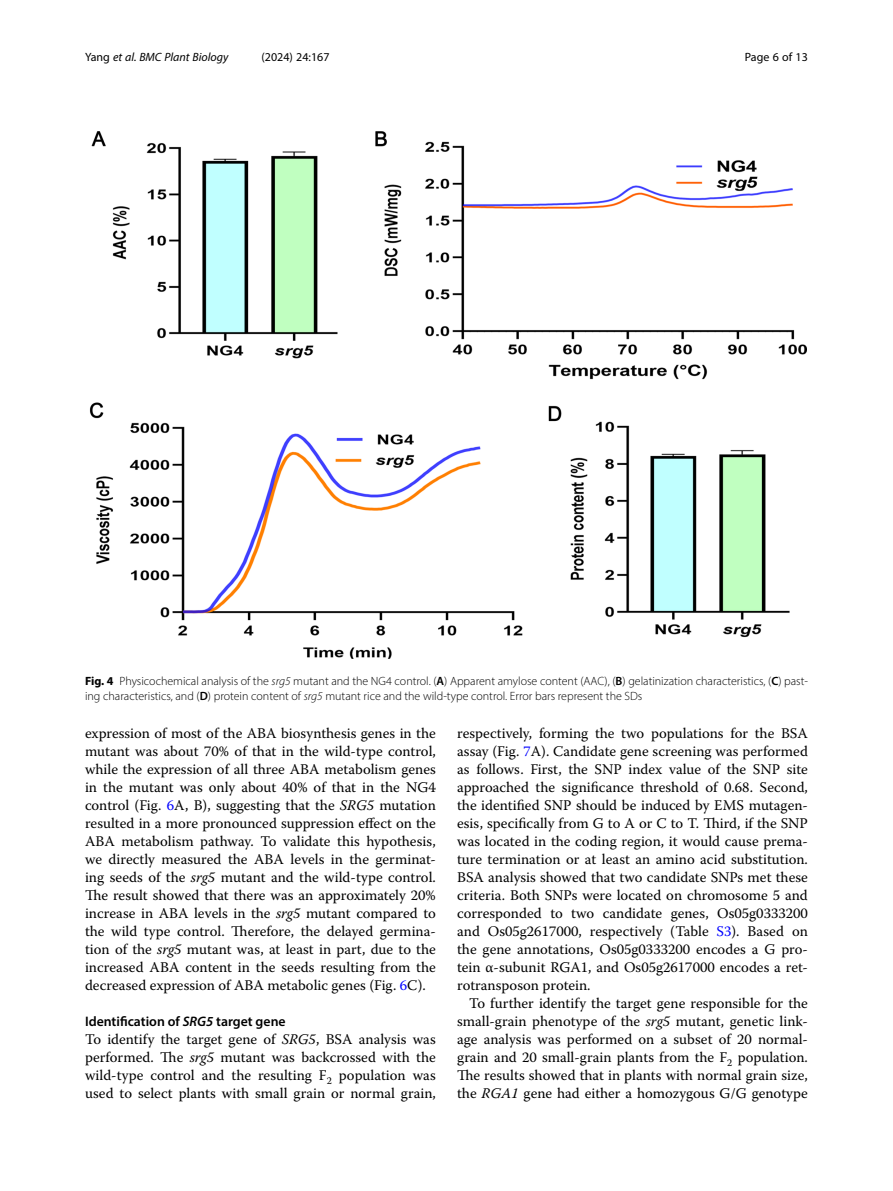
<style>
.page{position:relative;width:893px;height:1191px;background:#fff}
.page>*{position:absolute;margin:0;border:0;box-sizing:border-box;transform-origin:0 0}
.Body_Text{font:14.7px/18px "Warnock Pro";color:#000;text-align:justify}
.Body_Text_Indent{font:14.7px/18px "Warnock Pro";color:#000;text-align:justify}
.Head_2{font:600 13.8px "Myriad Pro";color:#000}
.Figure_Caption{font:300 12px/15px "Myriad Pro";color:#000}
.t1{font:italic 12px "Myriad Pro";color:#000}
.t2{font:12px "Myriad Pro";color:#000}
.s1{font-style:normal}
.s2{font-weight:700}
.s3{font-style:italic}
.s4{font-weight:600}
.s5{color:#00f}
</style>
<div class="page">
<img style="left:90px;top:131px;width:717px;height:527px">
<p class="t1" style="left:85px;top:50px;width:145px"><span class="s1">Yang</span> et al. BMC Plant Biology</p>
<p class="t2" style="left:261px;top:50px;width:70px">(2024) 24:167</p>
<p class="t2" style="left:745px;top:50px;width:65px">Page 6 of 13</p>
<p class="Figure_Caption" style="left:85px;top:673px;width:724px"><span class="s2">Fig. 4</span> Physicochemical analysis of the <span class="s3">srg5</span> mutant and the NG4 control. (<span class="s4">A</span>) Apparent amylose content (AAC), (<span class="s4">B</span>) gelatinization characteristics, (<span class="s4">C</span>) past&shy;ing characteristics, and (<span class="s4">D</span>) protein content of <span class="s3">srg5</span> mutant rice and the wild-type control. Error bars represent the SDs</p>
<p class="Body_Text" style="left:85px;top:724px;width:352px">expression of most of the ABA biosynthesis genes in the mutant was about 70% of that in the wild-type control, while the expression of all three ABA metabolism genes in the mutant was only about 40% of that in the NG4 control (Fig. <span class="s5">6</span>A, B), suggesting that the <span class="s3">SRG5</span> mutation resulted in a more pronounced suppression effect on the ABA metabolism pathway. To validate this hypothesis, we directly measured the ABA levels in the germinat&shy;ing seeds of the <span class="s3">srg5</span> mutant and the wild-type control.<br>The result showed that there was an approximately 20% increase in ABA levels in the <span class="s3">srg5</span> mutant compared to the wild type control. Therefore, the delayed germina&shy;tion of the <span class="s3">srg5</span> mutant was, at least in part, due to the increased ABA content in the seeds resulting from the decreased expression of ABA metabolic genes (Fig. <span class="s5">6</span>C).</p>
<p class="Head_2" style="left:85px;top:1013px;width:202px">Identification of <span class="s3">SRG5</span> target gene</p>
<p class="Body_Text" style="left:85px;top:1030px;width:352px">To identify the target gene of <span class="s3">SRG5</span>, BSA analysis was performed. The <span class="s3">srg5</span> mutant was backcrossed with the wild-type control and the resulting F<sub>2</sub> population was used to select plants with small grain or normal grain,</p>
<p class="Body_Text" style="left:457px;top:724px;width:352px">respectively, forming the two populations for the BSA assay (Fig. <span class="s5">7</span>A). Candidate gene screening was performed as follows. First, the SNP index value of the SNP site approached the significance threshold of 0.68. Second, the identified SNP should be induced by EMS mutagen&shy;esis, specifically from G to A or C to T. Third, if the SNP was located in the coding region, it would cause prema&shy;ture termination or at least an amino acid substitution.<br>BSA analysis showed that two candidate SNPs met these criteria. Both SNPs were located on chromosome 5 and corresponded to two candidate genes, Os05g0333200 and Os05g2617000, respectively (Table <span class="s5">S3</span>). Based on the gene annotations, Os05g0333200 encodes a G pro&shy;tein α-subunit RGA1, and Os05g2617000 encodes a ret&shy;rotransposon protein.</p>
<p class="Body_Text_Indent" style="left:457px;top:994px;width:352px;text-indent:12px">To further identify the target gene responsible for the small-grain phenotype of the <span class="s3">srg5</span> mutant, genetic link&shy;age analysis was performed on a subset of 20 normal&shy;grain and 20 small-grain plants from the F<sub>2</sub> population.<br>The results showed that in plants with normal grain size, the <span class="s3">RGA1</span> gene had either a homozygous G/G genotype</p>
</div>
